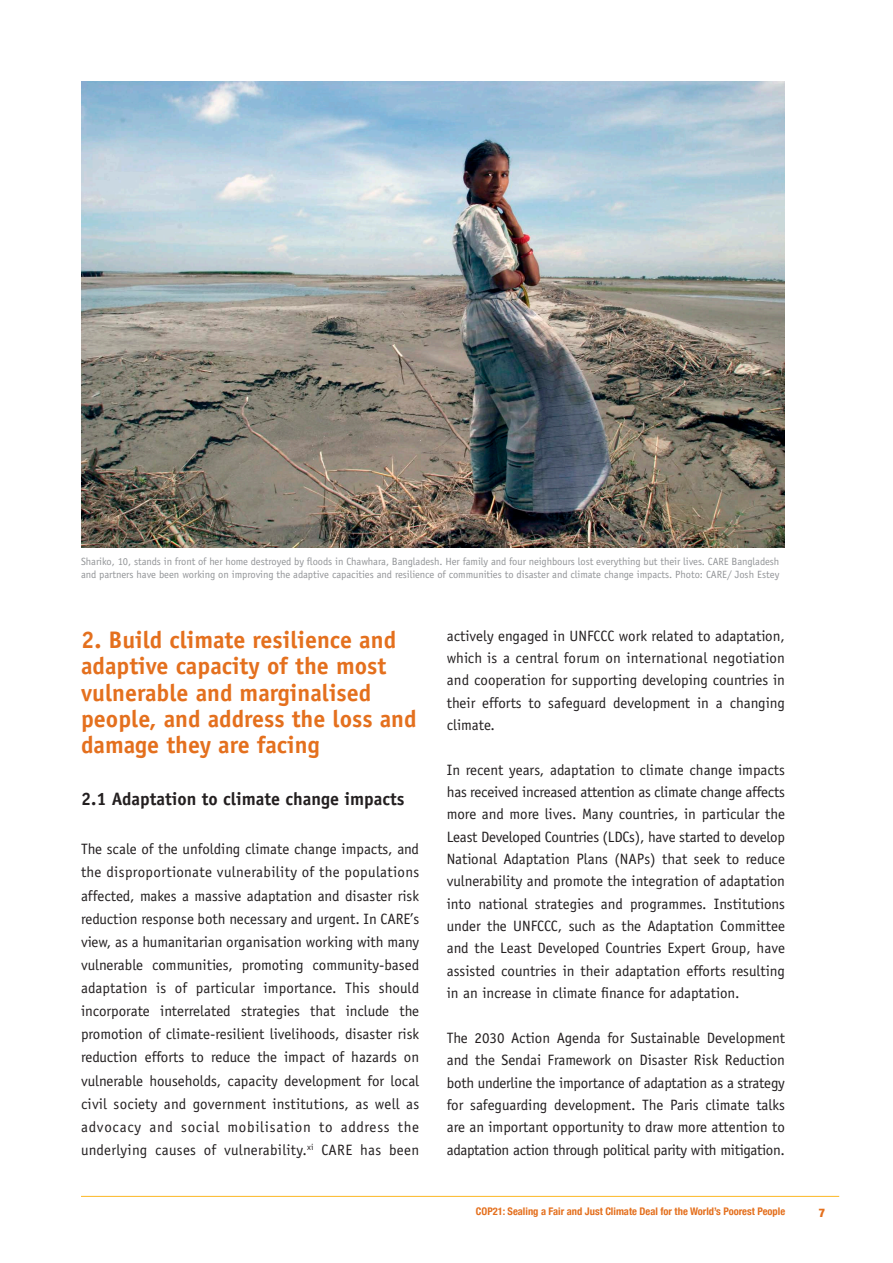
<style>
.page{position:relative;width:893px;height:1263px;background:#fff}
.page>*{position:absolute;margin:0;border:0;box-sizing:border-box;transform-origin:0 0}
.Heads{font:700 24px/26.1px "Officina Sans";color:#e4701e}
.Body_Copy{font:700 18px "Officina Sans";color:#231f20}
.Body_Copy-2{font:15px/22.4px "Officina Sans";color:#231f20;text-align:justify}
.t1{font:900 condensed 12px "Helvetica Neue";color:#e4701e}
.Body_Copy-3{font:10.5px/13.5px "Officina Sans";letter-spacing:-.005em;color:#939598}
.t2{font:700 condensed 10.5px "Helvetica Neue";color:#e4701e}
</style>
<div class="page">
<hr style="left:81px;top:1196px;width:758px;height:1px;background:#fcb825">
<img style="left:81px;top:81px;width:704px;height:467px">
<p class="Body_Copy-3" style="left:81px;top:554px;width:700px">Shariko, 10, stands in front of her home destroyed by floods in Chawhara, Bangladesh. Her family and four neighbours lost everything but their lives. CARE Bangladesh and partners have been working on improving the adaptive capacities and resilience of communities to disaster and climate change impacts. Photo: CARE/ Josh Estey</p>
<p class="Heads" style="left:81px;top:627px;width:337px">2. Build climate resilience and adaptive capacity of the most vulnerable and marginalised people, and address the loss and damage they are facing</p>
<p class="Body_Copy" style="left:81px;top:788px;width:325px">2.1 Adaptation to climate change impacts</p>
<p class="Body_Copy-2" style="left:81px;top:838px;width:340px;line-height:23.1px">The scale of the unfolding climate change impacts, and the disproportionate vulnerability of the populations</p>
<p class="Body_Copy-2" style="left:81px;top:884px;width:340px;line-height:23.1px">affected, makes a massive adaptation and disaster risk reduction response both necessary and urgent. In CARE’s view, as a humanitarian organisation working with many vulnerable communities, promoting community-based adaptation is of particular importance. This should incorporate interrelated strategies that include the promotion of climate-resilient livelihoods, disaster risk reduction efforts to reduce the impact of hazards on vulnerable households, capacity development for local civil society and government institutions, as well as advocacy and social mobilisation to address the underlying causes of vulnerability.<sup>xi</sup> CARE has been</p>
<p class="Body_Copy-2" style="left:447px;top:624px;width:340px">actively engaged in UNFCCC work related to adaptation, which is a central forum on international negotiation and cooperation for supporting developing countries in their efforts to safeguard development in a changing climate.</p>
<p class="Body_Copy-2" style="left:447px;top:758px;width:340px">In recent years, adaptation to climate change impacts has received increased attention as climate change affects more and more lives. Many countries, in particular the Least Developed Countries (LDCs), have started to develop National Adaptation Plans (NAPs) that seek to reduce vulnerability and promote the integration of adaptation into national strategies and programmes. Institutions under the UNFCCC, such as the Adaptation Committee and the Least Developed Countries Expert Group, have assisted countries in their adaptation efforts resulting in an increase in climate finance for adaptation.</p>
<p class="Body_Copy-2" style="left:447px;top:1026px;width:340px">The 2030 Action Agenda for Sustainable Development and the Sendai Framework on Disaster Risk Reduction both underline the importance of adaptation as a strategy for safeguarding development. The Paris climate talks are an important opportunity to draw more attention to adaptation action through political parity with mitigation.</p>
<p class="t2" style="left:476px;top:1205px;width:311px">COP21: Sealing a Fair and Just Climate Deal for the World’s Poorest People</p>
<p class="t1" style="left:819px;top:1205px;width:8px">7</p>
</div>
